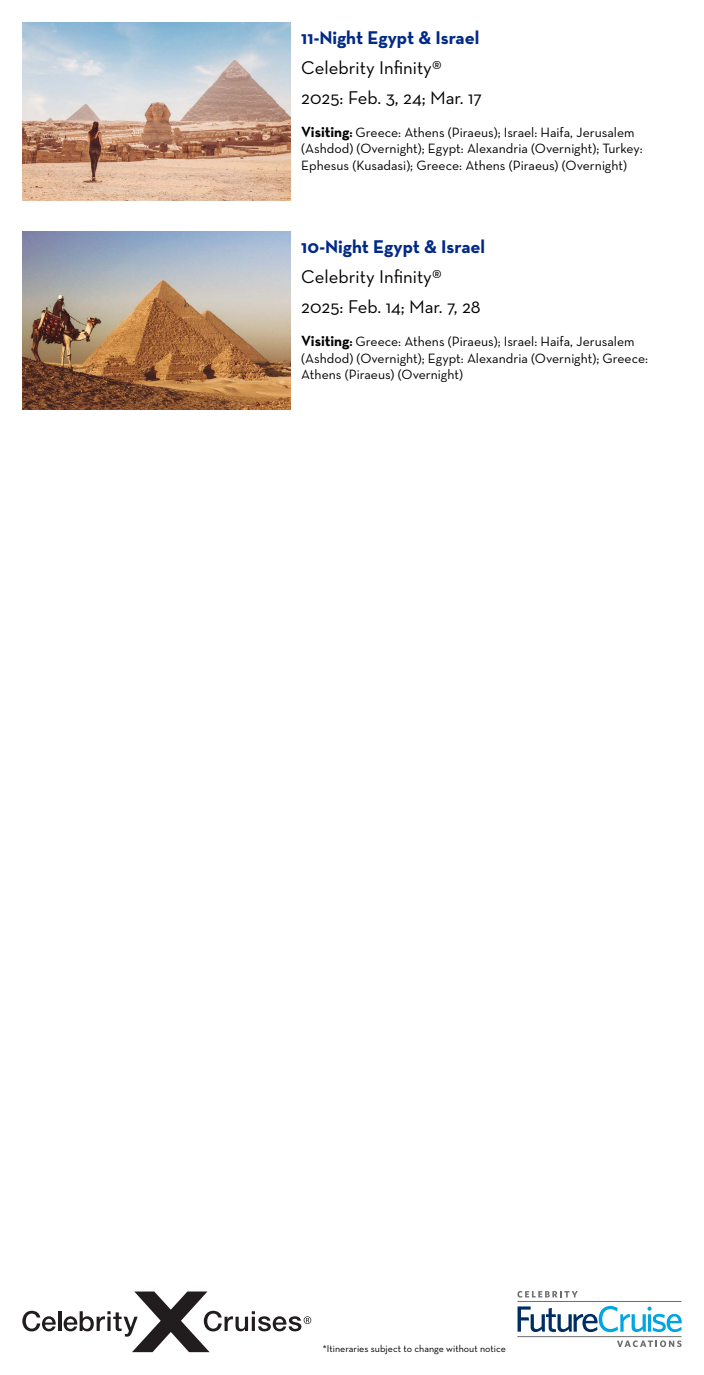
<style>
.page{position:relative;width:704px;height:1375px;background:#fff}
.page>*{position:absolute;margin:0;border:0;box-sizing:border-box;transform-origin:0 0}
.t1{font:18.75px "Neutraface Text";color:#000}
.t2{font:700 18.75px "Neutraface Text";color:#002987}
.t3{font:13.75px/16.5px "Neutraface Text";color:#000}
.t4{font:10px "Neutraface Text";color:#000}
.s1{font-weight:700;font-size:15px}
.s2{font-weight:700;font-size:12.5px}
</style>
<div class="page">
<img style="left:22px;top:23px;width:268px;height:177px">
<svg style="left:22px;top:1311px;width:34px;height:20px"></svg>
<hr style="left:58px;top:1311px;width:3px;height:20px;background:#211d1e">
<svg style="left:64px;top:1292px;width:247px;height:60px"></svg>
<svg style="left:517px;top:1306px;width:164px;height:26px"></svg>
<svg style="left:517px;top:1291px;width:60px;height:7px"></svg>
<hr style="left:517px;top:1301px;width:164px;height:1px;background:#6c6d70">
<hr style="left:517px;top:1336px;width:164px;height:1px;background:#6c6d70">
<svg style="left:617px;top:1340px;width:64px;height:7px"></svg>
<img style="left:22px;top:232px;width:268px;height:178px">
<p class="t2" style="left:301px;top:25px;width:180px">11-Night Egypt &amp; Israel</p>
<p class="t1" style="left:301px;top:56px;width:142px">Celebrity Infinity®</p>
<p class="t1" style="left:301px;top:86px;width:182px">2025: Feb. 3, 24; Mar. 17</p>
<p class="t3" style="left:301px;top:124px;width:342px"><span class="s1">Visiting</span><span class="s2">:</span> Greece: Athens (Piraeus); Israel: Haifa, Jerusalem (Ashdod) (Overnight); Egypt: Alexandria (Overnight); Turkey:<br>Ephesus (Kusadasi); Greece: Athens (Piraeus) (Overnight)</p>
<p class="t2" style="left:301px;top:235px;width:185px">10-Night Egypt &amp; Israel</p>
<p class="t1" style="left:301px;top:265px;width:142px">Celebrity Infinity®</p>
<p class="t1" style="left:301px;top:295px;width:181px">2025: Feb. 14; Mar. 7, 28</p>
<p class="t3" style="left:301px;top:333px;width:348px"><span class="s1">Visiting</span><span class="s2">:</span> Greece: Athens (Piraeus); Israel: Haifa, Jerusalem (Ashdod) (Overnight); Egypt: Alexandria (Overnight); Greece:<br>Athens (Piraeus) (Overnight)</p>
<p class="t4" style="left:322px;top:1342px;width:184px">*Itineraries subject to change without notice</p>
</div>
